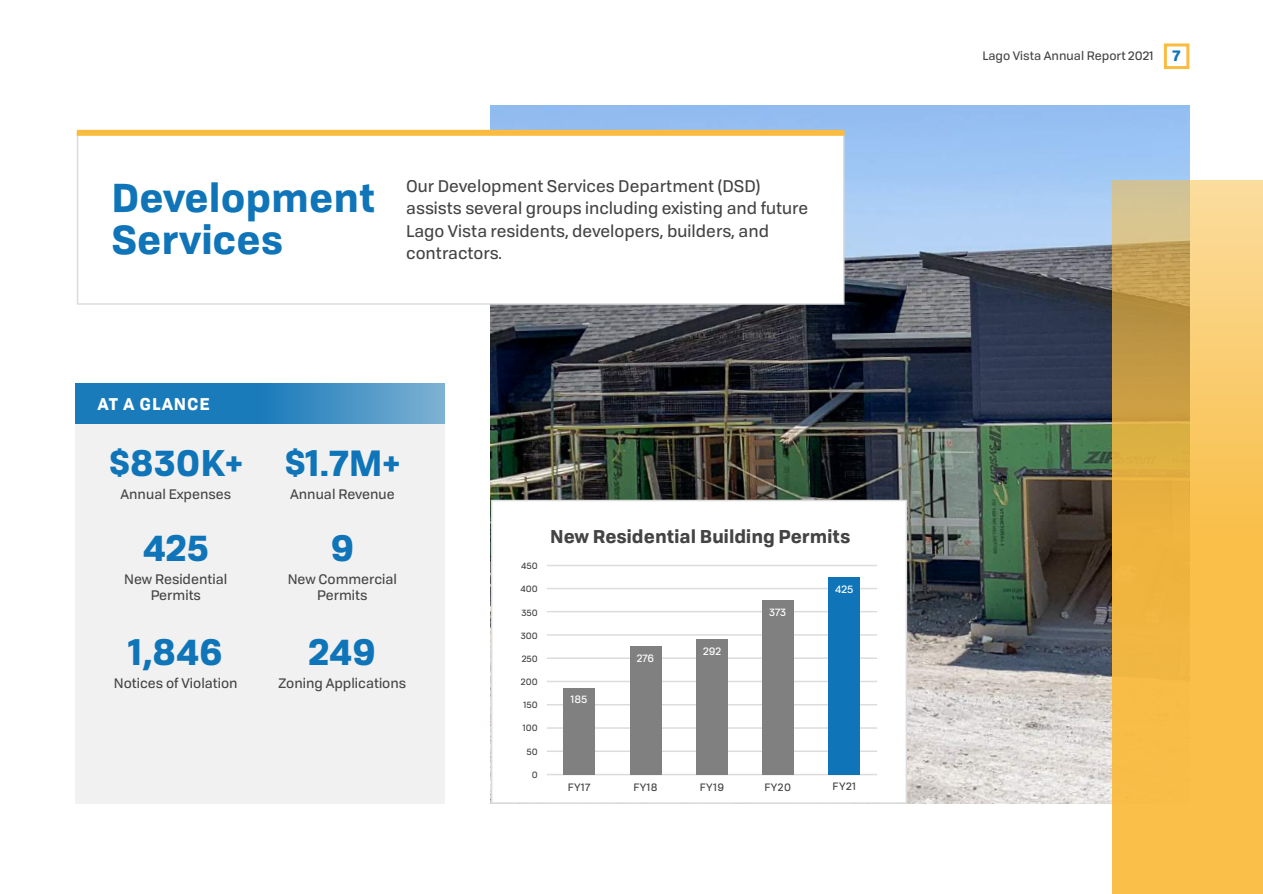
<style>
.page{position:relative;width:1263px;height:894px;background:#fff}
.page>*{position:absolute;margin:0;border:0;box-sizing:border-box;transform-origin:0 0}
.t1{font:700 39px/42px "Tofino";color:#0f75b8}
.t2{font:700 36px "Tofino";color:#0f75b8}
.t3{font:700 18px "Tofino";color:#444}
.t4{font:16.5px/22.5px "Tofino";color:#444}
.t5{font:700 16.5px "Tofino";letter-spacing:.05em;color:#fff}
.t6{font:700 15px "Tofino";color:#0f75b8}
.t7{font:13.5px/16.5px "Tofino";color:#444;text-align:center}
.t8{font:12px "Tofino";color:#444}
.t9{font:10.5px "Tofino";letter-spacing:.05em;color:#444}
.t10{font:10.5px "Tofino";color:#fff}
.t11{font:9px "Tofino";color:#444}
</style>
<div class="page">
<div style="left:1163px;top:43px;width:26px;height:26px;border:3px solid #f9bc40"></div>
<img style="left:491px;top:105px;width:698px;height:698px">
<svg style="left:1112px;top:180px;width:151px;height:713px;background:#edbb54"></svg>
<svg style="left:77px;top:136px;width:767px;height:168px"></svg>
<svg style="left:491px;top:499px;width:416px;height:304px"></svg>
<div style="left:77px;top:130px;width:767px;height:6px;background:#f9bc40"></div>
<div style="left:75px;top:383px;width:369px;height:420px;background:#f1f1f1"></div>
<svg style="left:75px;top:383px;width:369px;height:40px;background:#3288c0"></svg>
<hr style="left:547px;top:610px;width:330px;height:2px;background:#dbdcdc">
<hr style="left:547px;top:634px;width:330px;height:1px;background:#dbdcdc">
<hr style="left:547px;top:657px;width:330px;height:1px;background:#dbdcdc">
<hr style="left:547px;top:680px;width:330px;height:2px;background:#dbdcdc">
<hr style="left:547px;top:703px;width:330px;height:2px;background:#dbdcdc">
<hr style="left:547px;top:727px;width:330px;height:1px;background:#dbdcdc">
<hr style="left:547px;top:750px;width:330px;height:1px;background:#dbdcdc">
<hr style="left:547px;top:773px;width:330px;height:2px;background:#dbdcdc">
<div style="left:761px;top:600px;width:32px;height:174px;background:#808080"></div>
<div style="left:563px;top:687px;width:32px;height:87px;background:#808080"></div>
<div style="left:629px;top:646px;width:32px;height:128px;background:#808080"></div>
<div style="left:696px;top:638px;width:32px;height:136px;background:#808080"></div>
<hr style="left:547px;top:587px;width:330px;height:2px;background:#dbdcdc">
<hr style="left:547px;top:564px;width:330px;height:2px;background:#dbdcdc">
<div style="left:828px;top:576px;width:32px;height:198px;background:#0f75b8"></div>
<h1 class="t1" style="left:112px;top:174px;width:265px">Development<br>Services</h1>
<p class="t4" style="left:406px;top:173px;width:403px">Our Development Services Department (DSD) assists several groups including existing and future Lago Vista residents, developers, builders, and contractors.</p>
<p class="t5" style="left:98px;top:390px;width:114px">AT A GLANCE</p>
<h2 class="t2" style="left:109px;top:433px;width:135px">$830K+</h2>
<p class="t7" style="left:120px;top:484px;width:112px">Annual Expenses</p>
<h2 class="t2" style="left:143px;top:518px;width:68px">425</h2>
<p class="t7" style="left:124px;top:569px;width:105px">New Residential<br>Permits</p>
<h2 class="t2" style="left:285px;top:433px;width:116px">$1.7M+</h2>
<p class="t7" style="left:290px;top:484px;width:106px">Annual Revenue</p>
<h2 class="t2" style="left:330px;top:518px;width:25px">9</h2>
<p class="t7" style="left:288px;top:569px;width:111px">New Commercial<br>Permits</p>
<p class="t11" style="left:521px;top:559px;width:18px">450</p>
<p class="t11" style="left:520px;top:582px;width:19px">400</p>
<p class="t11" style="left:521px;top:605px;width:18px">350</p>
<p class="t3" style="left:550px;top:521px;width:301px">New Residential Building Permits</p>
<p class="t10" style="left:769px;top:604px;width:19px">373</p>
<p class="t10" style="left:835px;top:580px;width:20px">425</p>
<h2 class="t2" style="left:128px;top:622px;width:96px">1,846</h2>
<p class="t7" style="left:114px;top:673px;width:125px">Notices of Violation</p>
<h2 class="t2" style="left:309px;top:622px;width:69px">249</h2>
<p class="t7" style="left:278px;top:673px;width:129px">Zoning Applications</p>
<p class="t11" style="left:521px;top:628px;width:19px">300</p>
<p class="t11" style="left:521px;top:651px;width:18px">250</p>
<p class="t11" style="left:521px;top:674px;width:18px">200</p>
<p class="t11" style="left:523px;top:697px;width:16px">150</p>
<p class="t11" style="left:523px;top:721px;width:16px">100</p>
<p class="t11" style="left:526px;top:744px;width:13px">50</p>
<p class="t11" style="left:532px;top:767px;width:7px">0</p>
<p class="t10" style="left:571px;top:691px;width:18px">185</p>
<p class="t9" style="left:568px;top:778px;width:24px">FY17</p>
<p class="t10" style="left:637px;top:649px;width:19px">276</p>
<p class="t10" style="left:703px;top:642px;width:20px">292</p>
<p class="t9" style="left:633px;top:778px;width:26px">FY18</p>
<p class="t9" style="left:700px;top:778px;width:26px">FY19</p>
<p class="t9" style="left:764px;top:778px;width:28px">FY20</p>
<p class="t9" style="left:832px;top:777px;width:25px">FY21</p>
<p class="t8" style="left:982px;top:46px;width:172px">Lago Vista Annual Report 2021</p>
<p class="t6" style="left:1172px;top:43px;width:10px">7</p>
</div>
